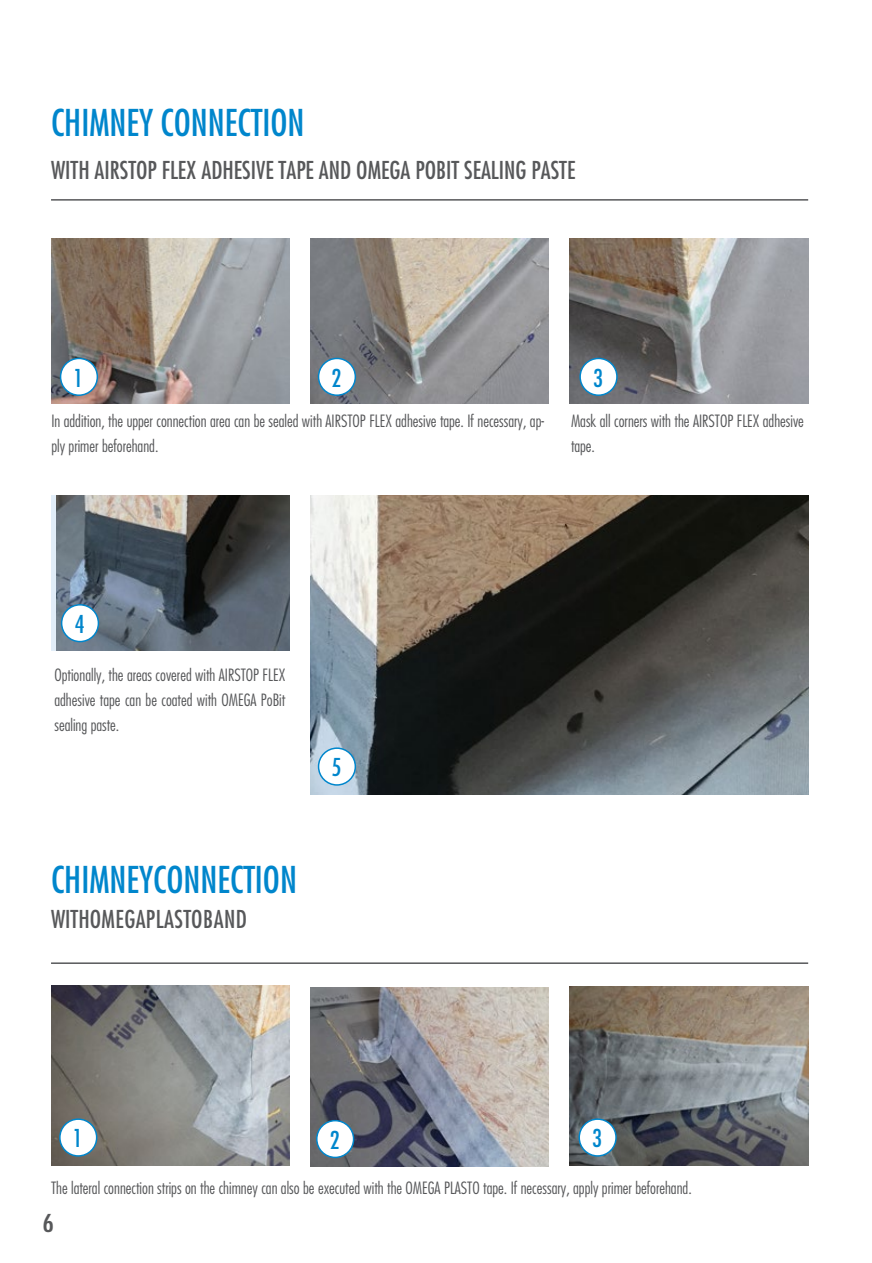
<style>
.page{position:relative;width:872px;height:1263px;background:#fff}
.page>*{position:absolute;margin:0;border:0;box-sizing:border-box;transform-origin:0 0}
.t1{font:500 condensed 36px "Futura LT Pro";color:#0086cc}
.t2{font:500 condensed 24px "Futura LT Pro";color:#57585a}
.t3{font:500 condensed 24px "Futura LT Pro";letter-spacing:.02em;color:#57585a}
.t4{font:500 condensed 24px "Futura LT Pro";color:#0086cc}
.t5{font:500 condensed 24px "Futura LT Pro";color:#57585a;scale:1.18 1}
.t6{font:300 condensed 16.5px/25px "Futura LT Pro";color:#57585a}
</style>
<div class="page">
<img style="left:51px;top:238px;width:238px;height:166px">
<img style="left:51px;top:985px;width:238px;height:180px">
<img style="left:310px;top:238px;width:239px;height:166px">
<img style="left:310px;top:987px;width:239px;height:179px">
<img style="left:570px;top:238px;width:238px;height:166px">
<img style="left:570px;top:986px;width:238px;height:179px">
<div style="left:51px;top:496px;width:238px;height:155px;background:#e1edf8"></div>
<img style="left:56px;top:496px;width:233px;height:155px">
<img style="left:310px;top:496px;width:498px;height:298px">
<div style="left:61px;top:358px;width:36px;height:37px;background:#fff;border-radius:50%"></div>
<div style="left:60px;top:358px;width:38px;height:38px;border:2px solid #0086cc;border-radius:50%"></div>
<div style="left:62px;top:605px;width:36px;height:37px;background:#fff;border-radius:50%"></div>
<div style="left:61px;top:604px;width:38px;height:38px;border:2px solid #0086cc;border-radius:50%"></div>
<div style="left:318px;top:358px;width:37px;height:37px;background:#fff;border-radius:50%"></div>
<div style="left:318px;top:358px;width:38px;height:38px;border:2px solid #0086cc;border-radius:50%"></div>
<div style="left:318px;top:748px;width:37px;height:37px;background:#fff;border-radius:50%"></div>
<div style="left:318px;top:747px;width:38px;height:39px;border:2px solid #0086cc;border-radius:50%"></div>
<div style="left:580px;top:358px;width:37px;height:37px;background:#fff;border-radius:50%"></div>
<div style="left:579px;top:358px;width:38px;height:38px;border:2px solid #0086cc;border-radius:50%"></div>
<div style="left:60px;top:1119px;width:37px;height:37px;background:#fff;border-radius:50%"></div>
<div style="left:59px;top:1118px;width:38px;height:39px;border:2px solid #0086cc;border-radius:50%"></div>
<div style="left:317px;top:1121px;width:36px;height:36px;background:#fff;border-radius:50%"></div>
<div style="left:316px;top:1120px;width:38px;height:38px;border:2px solid #0086cc;border-radius:50%"></div>
<div style="left:579px;top:1119px;width:37px;height:37px;background:#fff;border-radius:50%"></div>
<div style="left:578px;top:1118px;width:39px;height:39px;border:2px solid #0086cc;border-radius:50%"></div>
<hr style="left:51px;top:199px;width:757px;height:2px;background:#57585a">
<hr style="left:51px;top:962px;width:757px;height:2px;background:#57585a">
<h1 class="t1" style="left:51px;top:98px;width:255px">CHIMNEY CONNECTION</h1>
<h2 class="t2" style="left:51px;top:153px;width:526px">WITH AIRSTOP FLEX ADHESIVE TAPE AND OMEGA POBIT SEALING PASTE</h2>
<h2 class="t4" style="left:74px;top:361px;width:11px">1</h2>
<h2 class="t4" style="left:331px;top:361px;width:11px">2</h2>
<h2 class="t4" style="left:593px;top:361px;width:11px">3</h2>
<p class="t6" style="left:51px;top:409px;width:494px">In addition, the upper connection area can be sealed with AIRSTOP FLEX adhesive tape. If necessary, ap&shy;ply primer beforehand.</p>
<p class="t6" style="left:571px;top:409px;width:234px">Mask all corners with the AIRSTOP FLEX adhesive tape.</p>
<h2 class="t4" style="left:75px;top:608px;width:11px">4</h2>
<p class="t6" style="left:54px;top:662px;width:232px;text-align:justify">Optionally, the areas covered with AIRSTOP FLEX adhesive tape can be coated with OMEGA PoBit sealing paste.</p>
<h1 class="t1" style="left:51px;top:855px;width:247px">CHIMNEYCONNECTION</h1>
<h2 class="t3" style="left:51px;top:902px;width:198px">WITHOMEGAPLASTOBAND</h2>
<h2 class="t4" style="left:331px;top:751px;width:11px">5</h2>
<h2 class="t4" style="left:73px;top:1122px;width:11px">1</h2>
<h2 class="t4" style="left:330px;top:1123px;width:11px">2</h2>
<h2 class="t4" style="left:592px;top:1122px;width:11px">3</h2>
<p class="t6" style="left:51px;top:1175px;width:642px">The lateral connection strips on the chimney can also be executed with the OMEGA PLASTO tape. If necessary, apply primer beforehand.</p>
<h2 class="t5" style="left:43px;top:1206px;width:11px">6</h2>
</div>
